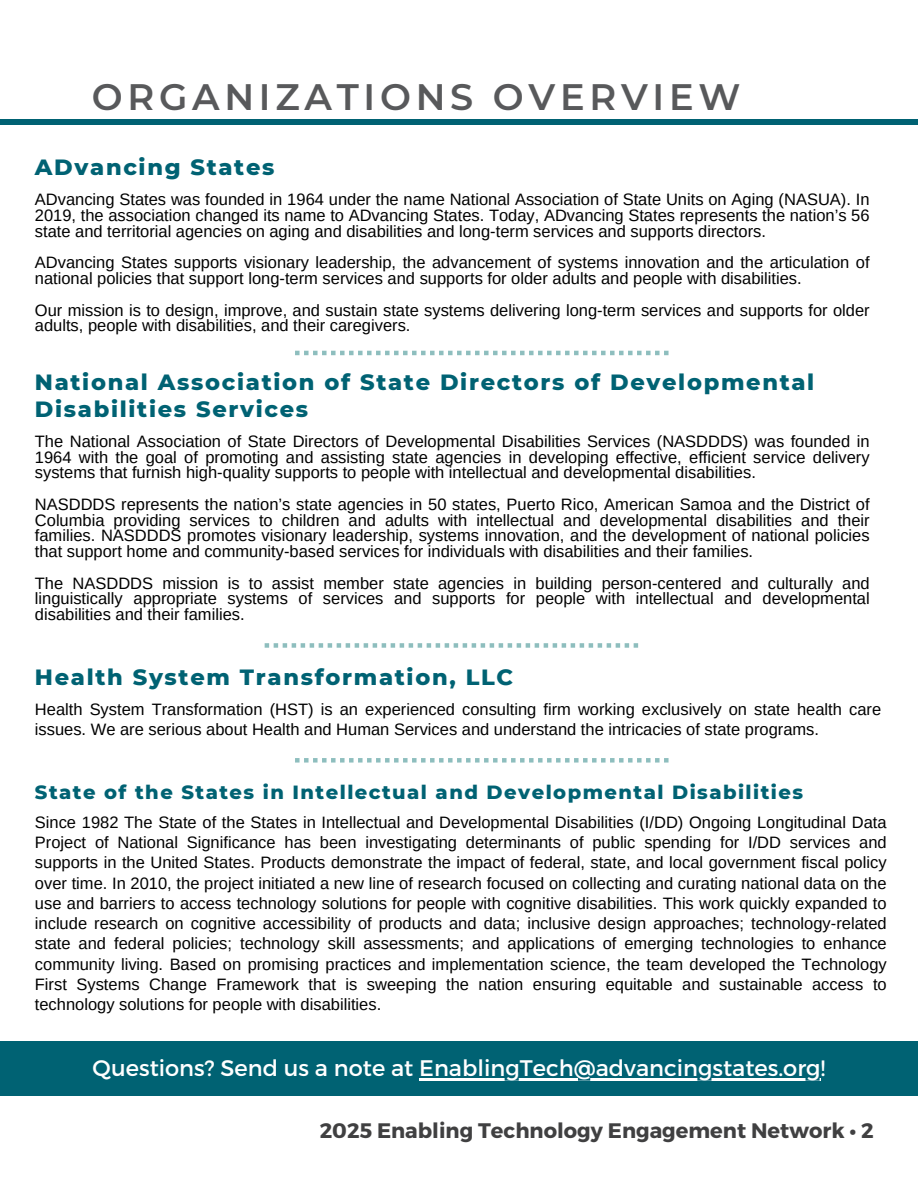
<style>
.page{position:relative;width:918px;height:1188px;background:#fff}
.page>*{position:absolute;margin:0;border:0;box-sizing:border-box;transform-origin:0 0}
.t1{font:600 36.75px "Montserrat";letter-spacing:.13em;color:#58595b}
.t2{font:800 22.5px/27px "Montserrat";letter-spacing:.075em;color:#006273}
.t3{font:22.5px "Montserrat";color:#fff}
.t4{font:700 21px "Montserrat";color:#404041}
.t5{font:800 19.5px "Montserrat";letter-spacing:.075em;color:#006273}
.t6{font:16.5px/15.8px "Arimo";color:#000;text-align:justify}
</style>
<div class="page">
<div style="left:0;top:119px;width:918px;height:6px;background:#006273"></div>
<div style="left:0;top:1042px;width:918px;height:54px;background:#006273"></div>
<hr style="left:419px;top:1078px;width:402px;height:2px;background:#fff">
<svg style="left:295px;top:351px;width:374px;height:4px"></svg>
<svg style="left:265px;top:643px;width:373px;height:5px"></svg>
<svg style="left:295px;top:758px;width:374px;height:5px"></svg>
<h1 class="t1" style="left:92px;top:74px;width:650px">ORGANIZATIONS OVERVIEW</h1>
<h3 class="t2" style="left:35px;top:154px;width:241px">ADvancing States</h3>
<p class="t6" style="left:35px;top:192px;width:836px">ADvancing States was founded in 1964 under the name National Association of State Units on Aging (NASUA). In 2019, the association changed its name to ADvancing States. Today, ADvancing States represents the nation’s 56 state and territorial agencies on aging and disabilities and long-term services and supports directors.</p>
<h4 class="t6" style="left:35px;top:255px;width:836px">ADvancing States supports visionary leadership, the advancement of systems innovation and the articulation of national policies that support long-term services and supports for older adults and people with disabilities.</h4>
<p class="t6" style="left:35px;top:302px;width:836px">Our mission is to design, improve, and sustain state systems delivering long-term services and supports for older adults, people with disabilities, and their caregivers.</p>
<p class="t2" style="left:35px;top:369px;width:781px">National Association of State Directors of Developmental<br>Disabilities Services</p>
<p class="t6" style="left:35px;top:433px;width:836px">The National Association of State Directors of Developmental Disabilities Services (NASDDDS) was founded in 1964 with the goal of promoting and assisting state agencies in developing effective, efficient service delivery systems that furnish high-quality supports to people with intellectual and developmental disabilities.</p>
<p class="t6" style="left:35px;top:496px;width:836px">NASDDDS represents the nation’s state agencies in 50 states, Puerto Rico, American Samoa and the District of Columbia providing services to children and adults with intellectual and developmental disabilities and their families. NASDDDS promotes visionary leadership, systems innovation, and the development of national policies that support home and community-based services for individuals with disabilities and their families.</p>
<h2 class="t6" style="left:35px;top:575px;width:836px">The NASDDDS mission is to assist member state agencies in building person-centered and culturally and linguistically appropriate systems of services and supports for people with intellectual and developmental disabilities and their families.</h2>
<p class="t2" style="left:35px;top:663px;width:480px">Health System Transformation, LLC</p>
<p class="t6" style="left:35px;top:699px;width:848px;line-height:20.2px">Health System Transformation (HST) is an experienced consulting firm working exclusively on state health care issues. We are serious about Health and Human Services and understand the intricacies of state programs.</p>
<p class="t5" style="left:35px;top:780px;width:770px">State of the States in Intellectual and Developmental Disabilities</p>
<h2 class="t6" style="left:35px;top:812px;width:853px;line-height:20.2px">Since 1982 The State of the States in Intellectual and Developmental Disabilities (I/DD) Ongoing Longitudinal Data Project of National Significance has been investigating determinants of public spending for I/DD services and supports in the United States. Products demonstrate the impact of federal, state, and local government fiscal policy over time. In 2010, the project initiated a new line of research focused on collecting and curating national data on the use and barriers to access technology solutions for people with cognitive disabilities. This work quickly expanded to include research on cognitive accessibility of products and data; inclusive design approaches; technology-related state and federal policies; technology skill assessments; and applications of emerging technologies to enhance community living. Based on promising practices and implementation science, the team developed the Technology First Systems Change Framework that is sweeping the nation ensuring equitable and sustainable access to technology solutions for people with disabilities.</h2>
<h2 class="t3" style="left:93px;top:1053px;width:734px">Questions? Send us a note at EnablingTech@advancingstates.org!</h2>
<h2 class="t4" style="left:320px;top:1117px;width:556px">2025 Enabling Technology Engagement Network • 2</h2>
</div>
